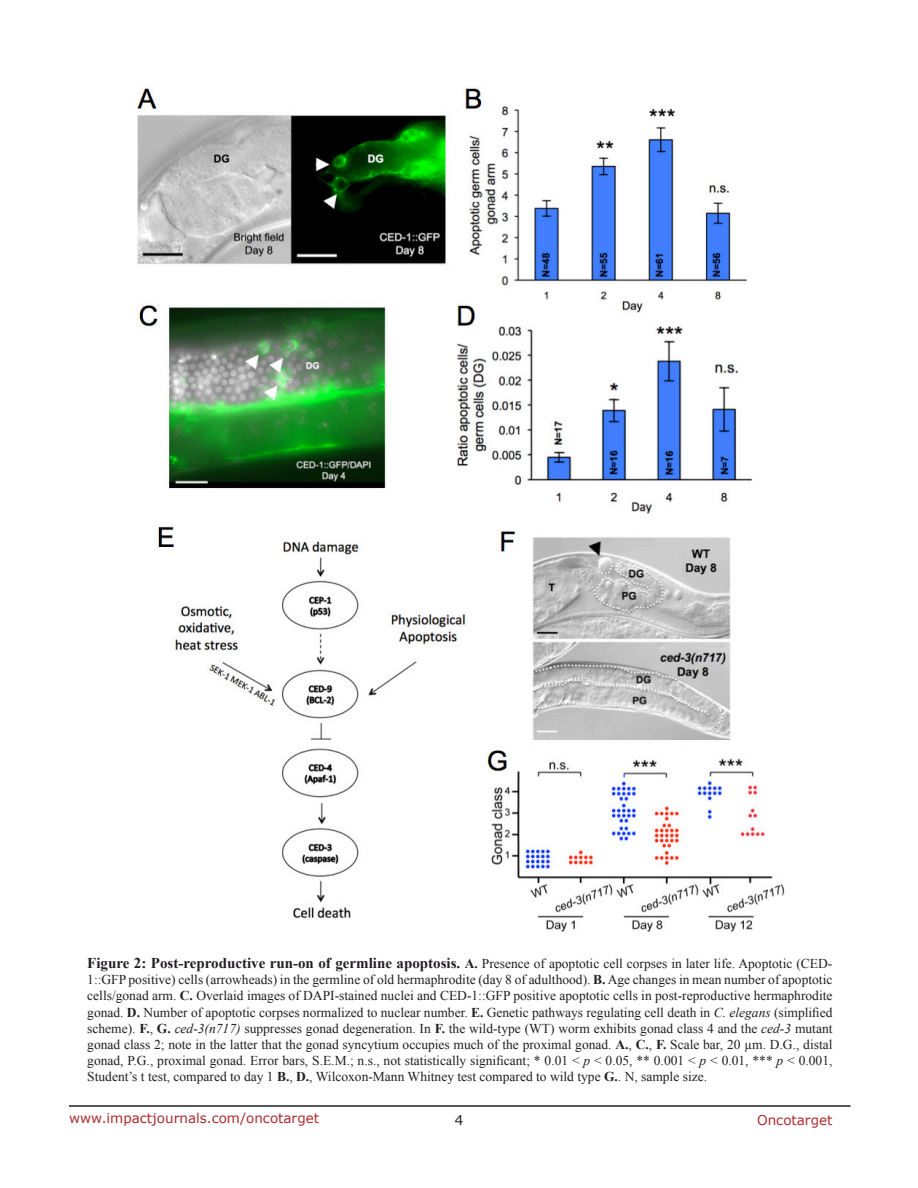
<style>
.page{position:relative;width:918px;height:1188px;background:#fff}
.page>*{position:absolute;margin:0;border:0;box-sizing:border-box;transform-origin:0 0}
.FigureText{font:13.5px/16.2px "Times New Roman";color:#221f22;text-align:justify}
.t1{font:13.5px "Verdana";color:#ac2b31}
.t2{font:13.5px "Verdana";color:#221f22}
.s1{font-weight:700;font-size:15px}
.s2{font-weight:700}
.s3{font-style:italic}
</style>
<div class="page">
<hr style="left:69px;top:1105px;width:781px;height:2px;background:#231f20">
<img style="left:136px;top:87px;width:649px;height:845px">
<p class="FigureText" style="left:87px;top:955px;width:747px"><span class="s1">Figure 2: Post-reproductive run-on of germline apoptosis.</span> <span class="s2">A.</span> Presence of apoptotic cell corpses in later life. Apoptotic (CED-1::GFP positive) cells (arrowheads) in the germline of old hermaphrodite (day 8 of adulthood). <span class="s2">B.</span> Age changes in mean number of apoptotic cells/gonad arm. <span class="s2">C.</span> Overlaid images of DAPI-stained nuclei and CED-1::GFP positive apoptotic cells in post-reproductive hermaphrodite gonad. <span class="s2">D.</span> Number of apoptotic corpses normalized to nuclear number. <span class="s2">E.</span> Genetic pathways regulating cell death in <span class="s3">C. elegans</span> (simplified scheme). <span class="s2">F.</span>, <span class="s2">G.</span> <span class="s3">ced-3(n717)</span> suppresses gonad degeneration. In <span class="s2">F.</span> the wild-type (WT) worm exhibits gonad class 4 and the <span class="s3">ced-3</span> mutant gonad class 2; note in the latter that the gonad syncytium occupies much of the proximal gonad. <span class="s2">A.</span>, <span class="s2">C.</span>, <span class="s2">F.</span> Scale bar, 20 µm. D.G., distal gonad, P.G., proximal gonad. Error bars, S.E.M.; n.s., not statistically significant; * 0.01 &lt; <span class="s3">p</span> &lt; 0.05, ** 0.001 &lt; <span class="s3">p</span> &lt; 0.01, *** <span class="s3">p</span> &lt; 0.001, Student’s t test, compared to day 1 <span class="s2">B.</span>, <span class="s2">D.</span>, Wilcoxon-Mann Whitney test compared to wild type <span class="s2">G.</span>. N, sample size.</p>
<p class="t1" style="left:69px;top:1109px;width:252px">www.impactjournals.com/oncotarget</p>
<p class="t2" style="left:455px;top:1111px;width:10px">4</p>
<p class="t1" style="left:757px;top:1111px;width:77px">Oncotarget</p>
</div>
